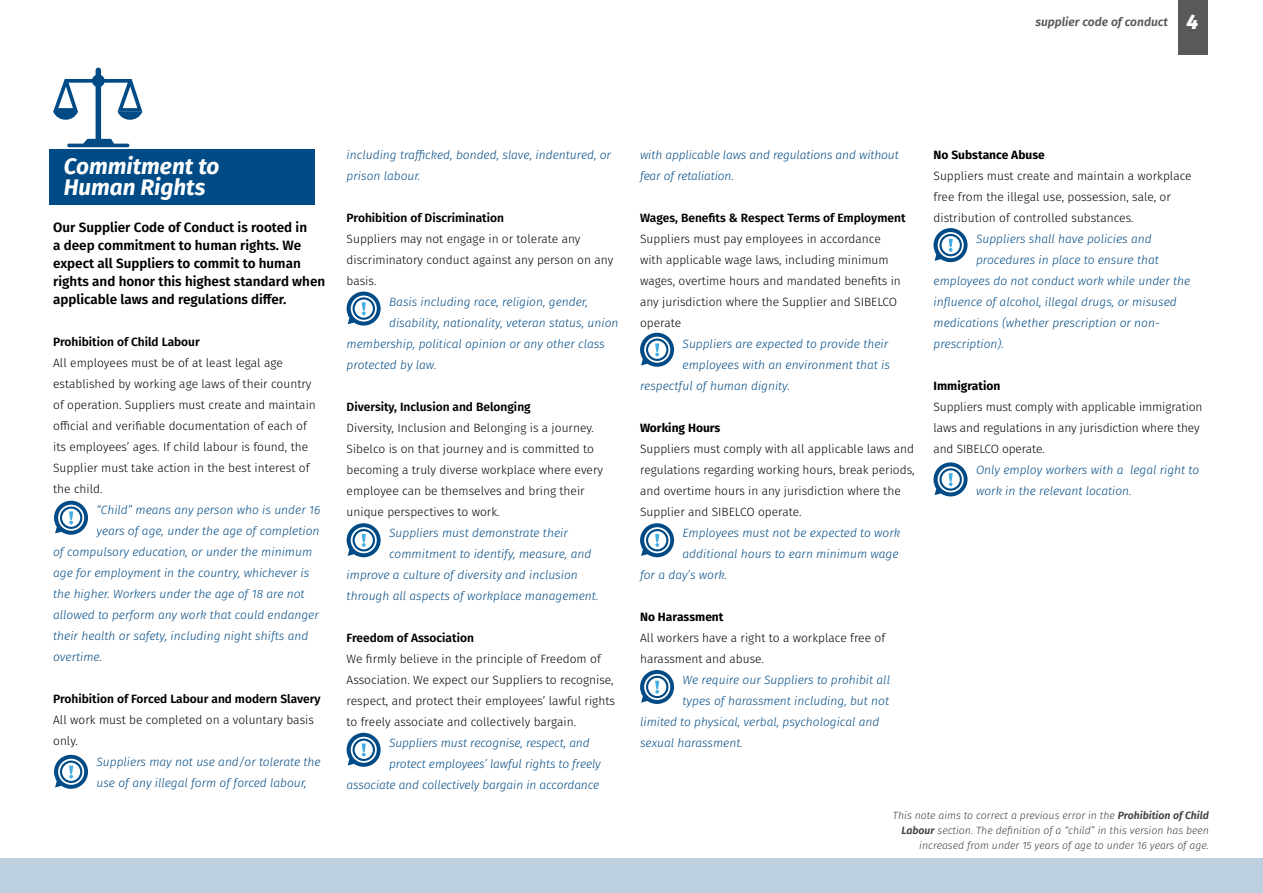
<style>
.page{position:relative;width:1263px;height:893px;background:#fff}
.page>*{position:absolute;margin:0;border:0;box-sizing:border-box;transform-origin:0 0}
.t1{font:italic 700 22.5px/21px "Fira Sans";color:#fff}
.t2{font:600 13.5px/18px "Fira Sans";color:#000}
.t3{font:italic 300 12px/21px "Fira Sans";color:#004b85}
.t4{font:300 12px/21px "Fira Sans";color:#000}
.t5{font:600 12px "Fira Sans";color:#000}
.t6{font:700 12px "Fira Sans";color:#000}
.t7{font:italic 600 12px "Fira Sans";color:#58595b}
.t8{font:italic 300 10.5px/15px "Fira Sans";color:#414042;text-align:right}
.s1{font-weight:800;font-size:21px;color:#fff}
.s2{font-weight:600}
</style>
<div class="page">
<div style="left:49px;top:149px;width:265px;height:56px;background:#004b85"></div>
<svg style="left:54px;top:501px;width:34px;height:34px"></svg>
<svg style="left:347px;top:292px;width:34px;height:34px"></svg>
<svg style="left:347px;top:523px;width:34px;height:34px"></svg>
<svg style="left:53px;top:68px;width:89px;height:79px"></svg>
<svg style="left:54px;top:755px;width:34px;height:34px"></svg>
<svg style="left:933px;top:462px;width:34px;height:34px"></svg>
<svg style="left:640px;top:333px;width:34px;height:34px"></svg>
<svg style="left:933px;top:228px;width:34px;height:34px"></svg>
<svg style="left:640px;top:670px;width:34px;height:34px"></svg>
<svg style="left:347px;top:733px;width:34px;height:34px"></svg>
<svg style="left:640px;top:523px;width:34px;height:34px"></svg>
<div style="left:1178px;top:0;width:30px;height:54px;background:#58595b"></div>
<div style="left:0;top:859px;width:1263px;height:34px;background:#bdd0df"></div>
<p class="t7" style="left:1035px;top:12px;width:164px">supplier code of conduct <span class="s1">4</span></p>
<h1 class="t1" style="left:64px;top:154px;width:157px">Commitment to<br>Human Rights</h1>
<p class="t2" style="left:53px;top:218px;width:274px">Our Supplier Code of Conduct is rooted in<br>a deep commitment to human rights. We expect all Suppliers to commit to human rights and honor this highest standard when applicable laws and regulations differ.</p>
<p class="t5" style="left:53px;top:332px;width:148px">Prohibition of Child Labour</p>
<p class="t4" style="left:53px;top:352px;width:264px">All employees must be of at least legal age established by working age laws of their country of operation. Suppliers must create and maintain official and verifiable documentation of each of its employees’ ages. If child labour is found, the Supplier must take action in the best interest of the child.</p>
<p class="t3" style="left:97px;top:499px;width:225px">“Child” means any person who is under 16</p>
<p class="t3" style="left:97px;top:520px;width:225px">years of age, under the age of completion</p>
<p class="t3" style="left:53px;top:541px;width:261px">of compulsory education, or under the minimum</p>
<p class="t3" style="left:53px;top:562px;width:258px">age for employment in the country, whichever is</p>
<p class="t3" style="left:53px;top:583px;width:253px">the higher. Workers under the age of 18 are not</p>
<p class="t3" style="left:53px;top:604px;width:267px">allowed to perform any work that could endanger</p>
<p class="t3" style="left:53px;top:625px;width:257px">their health or safety, including night shifts and</p>
<p class="t3" style="left:53px;top:646px;width:51px">overtime.</p>
<p class="t5" style="left:53px;top:689px;width:269px">Prohibition of Forced Labour and modern Slavery</p>
<p class="t4" style="left:53px;top:709px;width:262px">All work must be completed on a voluntary basis only.</p>
<p class="t3" style="left:97px;top:751px;width:226px">Suppliers may not use and/or tolerate the use of any illegal form of forced labour,</p>
<p class="t3" style="left:347px;top:144px;width:266px">including trafficked, bonded, slave, indentured, or prison labour.</p>
<p class="t5" style="left:347px;top:207px;width:159px">Prohibition of Discrimination</p>
<p class="t4" style="left:347px;top:228px;width:268px">Suppliers may not engage in or tolerate any discriminatory conduct against any person on any basis.</p>
<p class="t3" style="left:389px;top:291px;width:200px">Basis including race, religion, gender,</p>
<p class="t3" style="left:389px;top:312px;width:231px">disability, nationality, veteran status, union</p>
<p class="t3" style="left:347px;top:333px;width:260px">membership, political opinion or any other class</p>
<p class="t3" style="left:347px;top:354px;width:91px">protected by law.</p>
<p class="t5" style="left:347px;top:396px;width:186px">Diversity, Inclusion and Belonging</p>
<p class="t4" style="left:347px;top:417px;width:258px">Diversity, Inclusion and Belonging is a journey.<br>Sibelco is on that journey and is committed to becoming a truly diverse workplace where every employee can be themselves and bring their unique perspectives to work.</p>
<p class="t3" style="left:389px;top:522px;width:180px">Suppliers must demonstrate their</p>
<p class="t3" style="left:389px;top:543px;width:204px">commitment to identify, measure, and</p>
<p class="t3" style="left:347px;top:564px;width:233px">improve a culture of diversity and inclusion</p>
<p class="t3" style="left:347px;top:585px;width:253px">through all aspects of workplace management.</p>
<p class="t5" style="left:347px;top:627px;width:129px">Freedom of Association</p>
<p class="t4" style="left:347px;top:648px;width:270px">We firmly believe in the principle of Freedom of Association. We expect our Suppliers to recognise, respect, and protect their employees’ lawful rights to freely associate and collectively bargain.</p>
<p class="t3" style="left:389px;top:732px;width:202px">Suppliers must recognise, respect, and</p>
<p class="t3" style="left:389px;top:753px;width:213px">protect employees’ lawful rights to freely</p>
<p class="t3" style="left:347px;top:774px;width:254px">associate and collectively bargain in accordance</p>
<p class="t3" style="left:640px;top:144px;width:260px">with applicable laws and regulations and without fear of retaliation.</p>
<p class="t5" style="left:640px;top:207px;width:267px">Wages, Benefits &amp; Respect Terms of Employment</p>
<p class="t4" style="left:640px;top:228px;width:262px">Suppliers must pay employees in accordance with applicable wage laws, including minimum wages, overtime hours and mandated benefits in any jurisdiction where the Supplier and SIBELCO operate</p>
<p class="t3" style="left:683px;top:333px;width:207px">Suppliers are expected to provide their</p>
<p class="t3" style="left:683px;top:354px;width:209px">employees with an environment that is</p>
<p class="t3" style="left:640px;top:375px;width:151px">respectful of human dignity.</p>
<p class="t6" style="left:640px;top:417px;width:82px">Working Hours</p>
<p class="t4" style="left:640px;top:438px;width:276px">Suppliers must comply with all applicable laws and regulations regarding working hours, break periods, and overtime hours in any jurisdiction where the Supplier and SIBELCO operate.</p>
<p class="t3" style="left:683px;top:522px;width:219px">Employees must not be expected to work</p>
<p class="t3" style="left:683px;top:543px;width:217px">additional hours to earn minimum wage</p>
<p class="t3" style="left:640px;top:564px;width:89px">for a day’s work.</p>
<p class="t6" style="left:640px;top:606px;width:85px">No Harassment</p>
<p class="t4" style="left:640px;top:627px;width:247px">All workers have a right to a workplace free of harassment and abuse.</p>
<p class="t3" style="left:683px;top:669px;width:209px">We require our Suppliers to prohibit all</p>
<p class="t3" style="left:683px;top:690px;width:208px">types of harassment including, but not</p>
<p class="t3" style="left:640px;top:711px;width:241px">limited to physical, verbal, psychological and</p>
<p class="t3" style="left:640px;top:732px;width:104px">sexual harassment.</p>
<p class="t6" style="left:933px;top:144px;width:113px">No Substance Abuse</p>
<p class="t4" style="left:933px;top:165px;width:260px">Suppliers must create and maintain a workplace free from the illegal use, possession, sale, or distribution of controlled substances.</p>
<p class="t3" style="left:976px;top:228px;width:177px">Suppliers shall have policies and</p>
<p class="t3" style="left:976px;top:249px;width:184px">procedures in place to ensure that</p>
<p class="t3" style="left:933px;top:270px;width:258px">employees do not conduct work while under the</p>
<p class="t3" style="left:933px;top:291px;width:245px">influence of alcohol, illegal drugs, or misused</p>
<p class="t3" style="left:933px;top:312px;width:228px">medications (whether prescription or non-</p>
<p class="t3" style="left:933px;top:333px;width:72px">prescription).</p>
<p class="t6" style="left:933px;top:375px;width:68px">Immigration</p>
<p class="t4" style="left:933px;top:396px;width:270px">Suppliers must comply with applicable immigration laws and regulations in any jurisdiction where they and SIBELCO operate.</p>
<p class="t3" style="left:976px;top:459px;width:225px">Only employ workers with a legal right to work in the relevant location.</p>
<p class="t8" style="left:893px;top:807px;width:318px">This note aims to correct a previous error in the <span class="s2">Prohibition of Child<br>Labour</span> section. The definition of a “child” in this version has been increased from under 15 years of age to under 16 years of age.</p>
</div>
